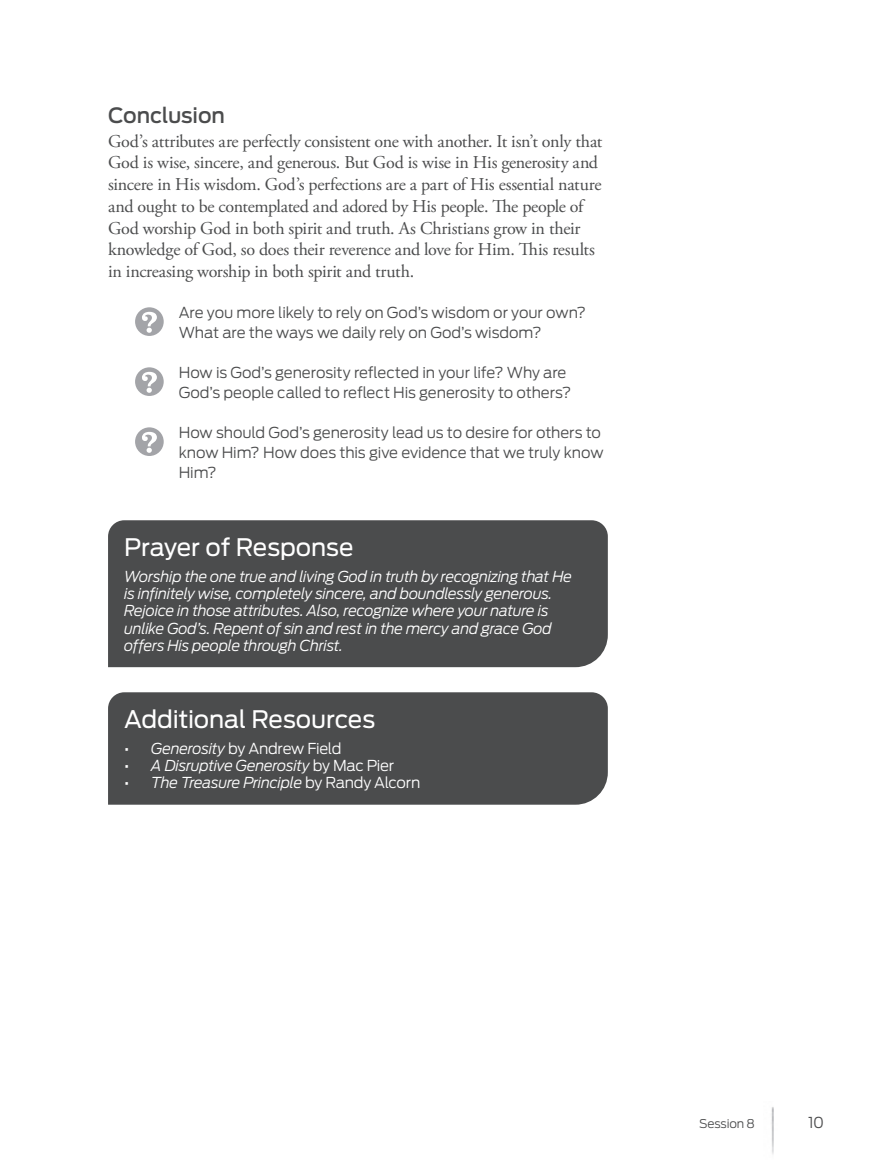
<style>
.page{position:relative;width:878px;height:1175px;background:#fff}
.page>*{position:absolute;margin:0;border:0;box-sizing:border-box;transform-origin:0 0}
.subhead9_box{font:24px "Antenna";letter-spacing:-.005em;color:#fff}
.subhead1{font:500 21px "Antenna";letter-spacing:-.01em;color:#4b4c4d}
.body_no_indent{font:18px/21.8px "Adobe Garamond Pro";letter-spacing:-.015em;color:#4b4c4d}
.body4_box{font:italic 300 15px/17.2px "Antenna";letter-spacing:-.02em;color:#fff}
.questions{font:300 15px/19.5px "Antenna";letter-spacing:-.01em;color:#4b4c4d}
.t1{font:300 15px "Antenna";letter-spacing:-.02em;color:#fff}
.t2{font:300 12px "Antenna";letter-spacing:-.01em;color:#4b4c4d}
.s1{font-weight:400}
.s2{font-style:italic}
.s3{font-weight:400;font-style:normal}
.s4{font-style:normal}
</style>
<div class="page">
<img style="left:771px;top:1107px;width:3px;height:47px">
<svg style="left:135px;top:307px;width:29px;height:29px"></svg>
<svg style="left:135px;top:367px;width:29px;height:29px"></svg>
<svg style="left:135px;top:427px;width:29px;height:29px"></svg>
<div style="left:108px;top:520px;width:500px;height:147px;background:#4b4c4d"></div>
<div style="left:108px;top:692px;width:500px;height:112px;background:#4b4c4d"></div>
<p class="subhead1" style="left:108px;top:103px;width:118px">Conclusion</p>
<p class="body_no_indent" style="left:108px;top:131px;width:496px">God’s attributes are perfectly consistent one with another. It isn’t only that God is wise, sincere, and generous. But God is wise in His generosity and sincere in His wisdom. God’s perfections are a part of His essential nature and ought to be contemplated and adored by His people. The people of God worship God in both spirit and truth. As Christians grow in their knowledge of God, so does their reverence and love for Him. This results in increasing worship in both spirit and truth.</p>
<p class="questions" style="left:179px;top:303px;width:409px">Are you more likely to rely on God’s wisdom or your own?<br>What are the ways we daily rely on God’s wisdom?</p>
<p class="questions" style="left:179px;top:363px;width:394px">How is God’s generosity reflected in your life? Why are<br>God’s people called to reflect His generosity to others?</p>
<p class="questions" style="left:179px;top:423px;width:426px">How should God’s generosity lead us to desire for others to know Him? How does this give evidence that we truly know<br>Him?</p>
<p class="subhead9_box" style="left:124px;top:532px;width:231px">Prayer of Response</p>
<p class="body4_box" style="left:124px;top:567px;width:449px">Worship the one true and living God in truth by recognizing that He is infinitely wise, completely sincere, and boundlessly generous.<br>Rejoice in those attributes. Also, recognize where your nature is unlike God’s. Repent of sin and rest in the mercy and grace God offers His people through Christ.</p>
<p class="subhead9_box" style="left:124px;top:704px;width:252px">Additional Resources</p>
<p class="t1" style="left:124px;top:739px;width:219px"><span class="s1">•</span> <span class="s2">Generosity</span> by Andrew Field</p>
<p class="body4_box" style="left:124px;top:756px;width:271px"><span class="s3">•</span> A Disruptive Generosity <span class="s4">by Mac Pier</span></p>
<p class="body4_box" style="left:124px;top:774px;width:297px"><span class="s3">•</span> The Treasure Principle <span class="s4">by Randy Alcorn</span></p>
<p class="t2" style="left:699px;top:1116px;width:57px">Session 8</p>
<p class="questions" style="left:808px;top:1112px;width:17px">10</p>
</div>
